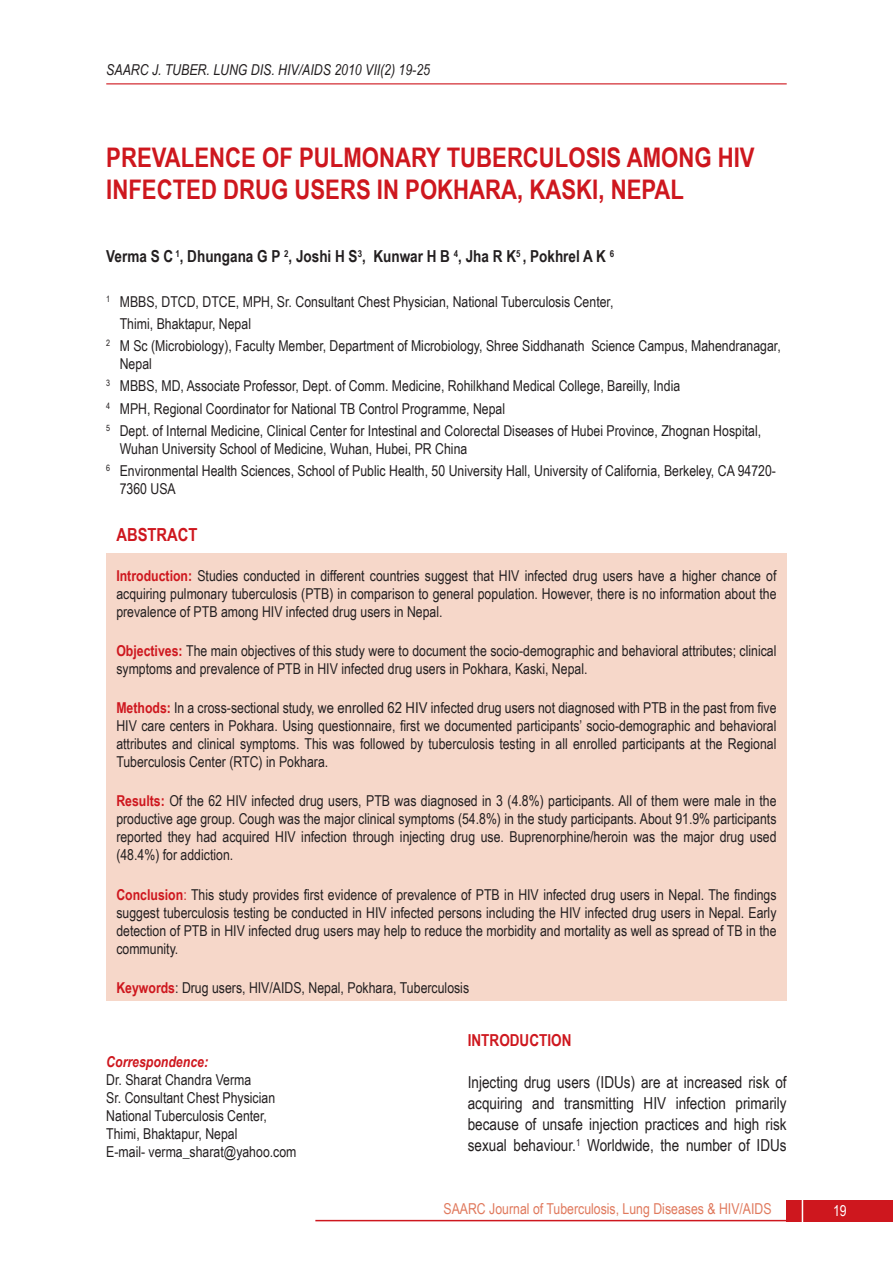
<style>
.page{position:relative;width:893px;height:1263px;background:#fff}
.page>*{position:absolute;margin:0;border:0;box-sizing:border-box;transform-origin:0 0}
.t1{font:700 27px/32.4px "Arial Narrow";color:#ce171e}
.t2{font:700 18px "Arial Narrow";color:#ce171e}
.t3{font:16.5px/21px "Arial Narrow";color:#231f20;text-align:justify}
.t4{font:700 16.5px "Arial Narrow";color:#231f20}
.t5{font:700 16.5px "Arial Narrow";color:#ce171e}
.t6{font:15px/18px "Arial Narrow";color:#231f20}
.t7{font:15px "Arial Narrow";color:#e0795d}
.t8{font:italic 15px "Arial Narrow";color:#231f20}
.t9{font:italic 700 15px "Arial Narrow";color:#ce171e}
.t10{font:15px "Arial Narrow";color:#fff}
.s1{font-weight:700;color:#ce171e}
.s2{color:#ce171e}
</style>
<div class="page">
<div style="left:787px;top:1200px;width:106px;height:21px;background:#ce171e"></div>
<hr style="left:106px;top:83px;width:681px;height:1px;background:#ce171e">
<hr style="left:315px;top:1220px;width:578px;height:1px;background:#ce171e">
<hr style="left:802px;top:1191px;width:1px;height:53px;background:#fff">
<div style="left:106px;top:553px;width:681px;height:448px;background:#f6d7c9"></div>
<p class="t8" style="left:106px;top:61px;width:325px">SAARC J. TUBER. LUNG DIS. HIV/AIDS 2010 VII(2) 19-25</p>
<h1 class="t1" style="left:106px;top:141px;width:650px">PREVALENCE OF PULMONARY TUBERCULOSIS AMONG HIV<br>INFECTED DRUG USERS IN POKHARA, KASKI, NEPAL</h1>
<p class="t4" style="left:106px;top:247px;width:509px">Verma S C <sup>1</sup>, Dhungana G P <sup>2</sup>, Joshi H S<sup>3</sup>, Kunwar H B <sup>4</sup>, Jha R K<sup>5</sup> , Pokhrel A K <sup>6</sup></p>
<p class="t6" style="left:106px;top:292px;width:509px"><sup>1</sup> MBBS, DTCD, DTCE, MPH, Sr. Consultant Chest Physician, National Tuberculosis Center,</p>
<p class="t6" style="left:120px;top:314px;width:133px">Thimi, Bhaktapur, Nepal</p>
<p class="t6" style="left:106px;top:337px;width:676px"><sup>2</sup> M Sc (Microbiology), Faculty Member, Department of Microbiology, Shree Siddhanath Science Campus, Mahendranagar,</p>
<p class="t6" style="left:106px;top:353px;width:656px;line-height:22.2px;text-indent:14px">Nepal<br><sup>3</sup> MBBS, MD, Associate Professor, Dept. of Comm. Medicine, Rohilkhand Medical College, Bareilly, India<br><sup>4</sup> MPH, Regional Coordinator for National TB Control Programme, Nepal<br><sup>5</sup> Dept. of Internal Medicine, Clinical Center for Intestinal and Colorectal Diseases of Hubei Province, Zhognan Hospital,</p>
<p class="t6" style="left:106px;top:437px;width:671px;line-height:22.2px;text-indent:13px">Wuhan University School of Medicine, Wuhan, Hubei, PR China<br><sup>6</sup> Environmental Health Sciences, School of Public Health, 50 University Hall, University of California, Berkeley, CA 94720-</p>
<p class="t6" style="left:120px;top:480px;width:58px">7360 USA</p>
<p class="t2" style="left:116px;top:524px;width:83px">ABSTRACT</p>
<p class="t6" style="left:116px;top:566px;width:662px;text-align:justify"><span class="s1">Introduction:</span> Studies conducted in different countries suggest that HIV infected drug users have a higher chance of acquiring pulmonary tuberculosis (PTB) in comparison to general population. However, there is no information about the prevalence of PTB among HIV infected drug users in Nepal.</p>
<p class="t6" style="left:116px;top:641px;width:662px"><span class="s1">Objectives:</span> The main objectives of this study were to document the socio-demographic and behavioral attributes; clinical symptoms and prevalence of PTB in HIV infected drug users in Pokhara, Kaski, Nepal.</p>
<p class="t6" style="left:116px;top:699px;width:662px;text-align:justify"><span class="s1">Methods:</span> In a cross-sectional study, we enrolled 62 HIV infected drug users not diagnosed with PTB in the past from five HIV care centers in Pokhara. Using questionnaire, first we documented participants’ socio-demographic and behavioral attributes and clinical symptoms. This was followed by tuberculosis testing in all enrolled participants at the Regional Tuberculosis Center (RTC) in Pokhara.</p>
<p class="t6" style="left:116px;top:792px;width:662px;text-align:justify"><span class="s1">Results:</span> Of the 62 HIV infected drug users, PTB was diagnosed in 3 (4.8%) participants. All of them were male in the productive age group. Cough was the major clinical symptoms (54.8%) in the study participants. About 91.9% participants reported they had acquired HIV infection through injecting drug use. Buprenorphine/heroin was the major drug used (48.4%) for addiction.</p>
<p class="t6" style="left:116px;top:885px;width:662px;text-align:justify"><span class="s1">Conclusion</span><span class="s2">:</span> This study provides first evidence of prevalence of PTB in HIV infected drug users in Nepal. The findings suggest tuberculosis testing be conducted in HIV infected persons including the HIV infected drug users in Nepal. Early detection of PTB in HIV infected drug users may help to reduce the morbidity and mortality as well as spread of TB in the community.</p>
<p class="t6" style="left:116px;top:978px;width:354px"><span class="s1">Keywords</span>: Drug users, HIV/AIDS, Nepal, Pokhara, Tuberculosis</p>
<p class="t5" style="left:468px;top:1031px;width:105px">INTRODUCTION</p>
<p class="t3" style="left:468px;top:1072px;width:320px">Injecting drug users (IDUs) are at increased risk of acquiring and transmitting HIV infection primarily because of unsafe injection practices and high risk sexual behaviour.<sup>1</sup> Worldwide, the number of IDUs</p>
<p class="t9" style="left:106px;top:1053px;width:103px">Correspondence:</p>
<p class="t6" style="left:106px;top:1070px;width:192px">Dr. Sharat Chandra Verma<br>Sr. Consultant Chest Physician<br>National Tuberculosis Center,<br>Thimi, Bhaktapur, Nepal<br>E-mail- verma_sharat@yahoo.com</p>
<p class="t7" style="left:443px;top:1200px;width:330px">SAARC Journal of Tuberculosis, Lung Diseases &amp; HIV/AIDS</p>
<p class="t10" style="left:833px;top:1202px;width:15px">19</p>
</div>
